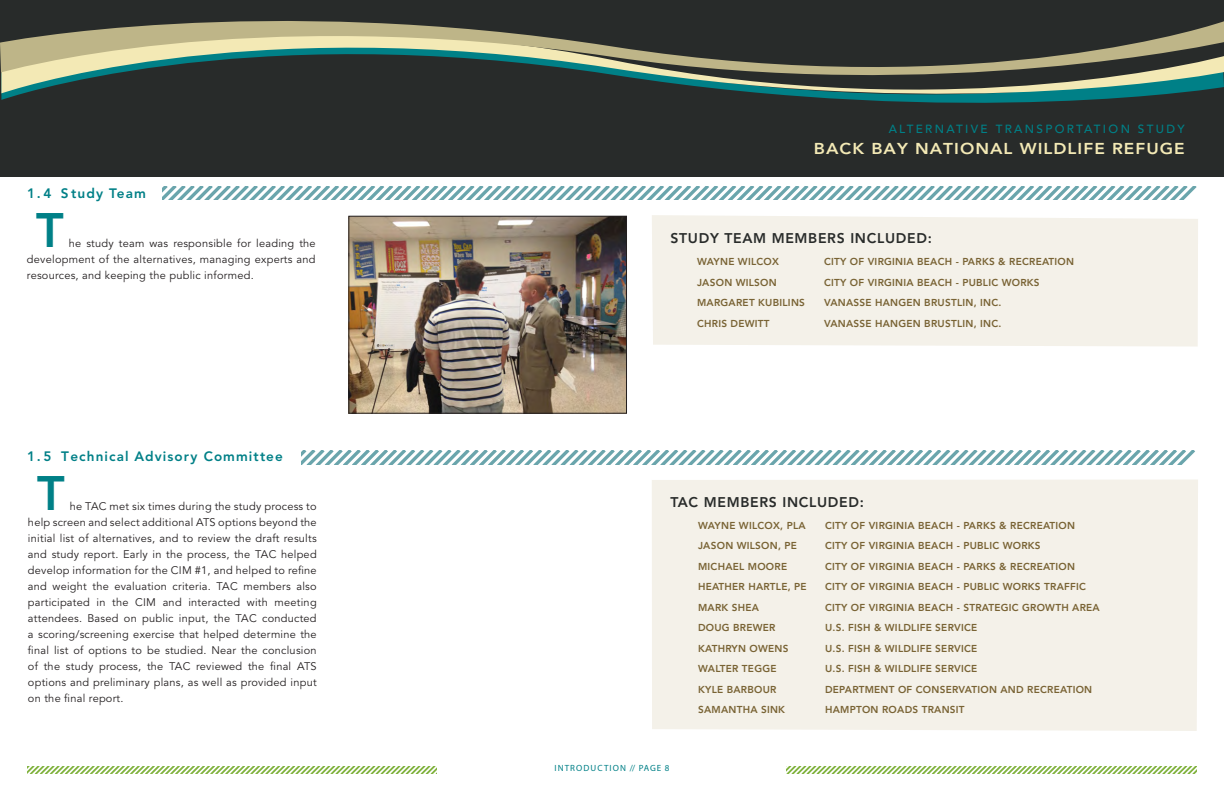
<style>
.page{position:relative;width:1224px;height:792px;background:#fff}
.page>*{position:absolute;margin:0;border:0;box-sizing:border-box;transform-origin:0 0}
.t1{font:800 48px "Avenir LT Std";color:#008087}
.t2{font:800 15.7px "Avenir LT Std";letter-spacing:.06em;color:#f3e9b5;scale:1.1 1}
.t3{font:800 14px "Avenir LT Std";letter-spacing:.05em;color:#282b2a}
.t4{font:800 13.6px "Avenir LT Std";letter-spacing:.08em;color:#008087}
.t5{font:800 13.5px "Avenir LT Std";letter-spacing:.08em;color:#008087}
.t6{font:500 11.7px "Avenir LT Std";letter-spacing:.2em;color:#008087}
.t7{font:11px/16px "Avenir LT Std";letter-spacing:.02em;color:#231f20;text-align:justify}
.t8{font:800 10px "Avenir LT Std";letter-spacing:.025em;color:#796334}
.t9{font:9px "Myriad Pro";letter-spacing:.12em;color:#008087}
.s1{font-size:13.6px}
</style>
<div class="page">
<svg style="left:27px;top:766px;width:1170px;height:8px"></svg>
<div style="left:438px;top:764px;width:348px;height:16px;background:#fff"></div>
<div style="left:0;top:0;width:1224px;height:176px;background:#282b2a"></div>
<svg style="left:0;top:21px;width:1224px;height:82px"></svg>
<div style="left:652px;top:215px;width:546px;height:132px;background:#f4f1e9"></div>
<svg style="left:301px;top:451px;width:894px;height:13px"></svg>
<div style="left:652px;top:480px;width:546px;height:251px;background:#f4f1e9"></div>
<img style="left:351px;top:218px;width:274px;height:193px">
<div style="left:349px;top:216px;width:278px;height:197px;border:1px solid #231f20"></div>
<svg style="left:163px;top:186px;width:1034px;height:14px"></svg>
<p class="t4" style="left:27px;top:185px;width:121px">1.4 Study Team</p>
<h1 class="t1" style="left:36px;top:202px;width:29px">T</h1>
<p class="t7" style="left:27px;top:235px;width:290px;text-indent:42px">he study team was responsible for leading the development of the alternatives, managing experts and resources, and keeping the public informed.</p>
<p class="t5" style="left:27px;top:448px;width:257px"><span class="s1">1.5 T</span>echnical Advisory Committee</p>
<h1 class="t1" style="left:37px;top:465px;width:29px">T</h1>
<p class="t7" style="left:28px;top:499px;width:290px;text-indent:42px">he TAC met six times during the study process to help screen and select additional ATS options beyond the initial list of alternatives, and to review the draft results and study report. Early in the process, the TAC helped develop information for the CIM #1, and helped to refine and weight the evaluation criteria. TAC members also participated in the CIM and interacted with meeting attendees. Based on public input, the TAC conducted a scoring/screening exercise that helped determine the final list of options to be studied. Near the conclusion of the study process, the TAC reviewed the final ATS options and preliminary plans, as well as provided input on the final report.</p>
<p class="t6" style="left:889px;top:122px;width:298px">ALTERNATIVE TRANSPORTATION STUDY</p>
<h2 class="t2" style="left:814px;top:139px;width:339px">BACK BAY NATIONAL WILDLIFE REFUGE</h2>
<p class="t3" style="left:670px;top:230px;width:263px">STUDY TEAM MEMBERS INCLUDED:</p>
<p class="t8" style="left:697px;top:256px;width:83px">WAYNE WILCOX</p>
<p class="t8" style="left:824px;top:256px;width:252px">CITY OF VIRGINIA BEACH - PARKS &amp; RECREATION</p>
<p class="t8" style="left:697px;top:277px;width:81px">JASON WILSON</p>
<p class="t8" style="left:824px;top:277px;width:217px">CITY OF VIRGINIA BEACH - PUBLIC WORKS</p>
<p class="t8" style="left:697px;top:297px;width:109px">MARGARET KUBILINS</p>
<p class="t8" style="left:824px;top:297px;width:179px">VANASSE HANGEN BRUSTLIN, INC.</p>
<p class="t8" style="left:697px;top:318px;width:74px">CHRIS DEWITT</p>
<p class="t8" style="left:824px;top:318px;width:179px">VANASSE HANGEN BRUSTLIN, INC.</p>
<p class="t3" style="left:670px;top:493px;width:195px">TAC MEMBERS INCLUDED:</p>
<p class="t8" style="left:698px;top:519px;width:109px">WAYNE WILCOX, PLA</p>
<p class="t8" style="left:825px;top:519px;width:252px">CITY OF VIRGINIA BEACH - PARKS &amp; RECREATION</p>
<p class="t8" style="left:698px;top:540px;width:100px">JASON WILSON, PE</p>
<p class="t8" style="left:825px;top:540px;width:217px">CITY OF VIRGINIA BEACH - PUBLIC WORKS</p>
<p class="t8" style="left:698px;top:560px;width:91px">MICHAEL MOORE</p>
<p class="t8" style="left:825px;top:560px;width:252px">CITY OF VIRGINIA BEACH - PARKS &amp; RECREATION</p>
<p class="t8" style="left:698px;top:581px;width:110px">HEATHER HARTLE, PE</p>
<p class="t8" style="left:825px;top:581px;width:262px">CITY OF VIRGINIA BEACH - PUBLIC WORKS TRAFFIC</p>
<p class="t8" style="left:698px;top:601px;width:63px">MARK SHEA</p>
<p class="t8" style="left:825px;top:601px;width:276px">CITY OF VIRGINIA BEACH - STRATEGIC GROWTH AREA</p>
<p class="t8" style="left:698px;top:622px;width:79px">DOUG BREWER</p>
<p class="t8" style="left:825px;top:622px;width:154px">U.S. FISH &amp; WILDLIFE SERVICE</p>
<p class="t8" style="left:698px;top:642px;width:92px">KATHRYN OWENS</p>
<p class="t8" style="left:825px;top:642px;width:154px">U.S. FISH &amp; WILDLIFE SERVICE</p>
<p class="t8" style="left:698px;top:663px;width:80px">WALTER TEGGE</p>
<p class="t8" style="left:825px;top:663px;width:154px">U.S. FISH &amp; WILDLIFE SERVICE</p>
<p class="t8" style="left:698px;top:683px;width:80px">KYLE BARBOUR</p>
<p class="t8" style="left:825px;top:683px;width:269px">DEPARTMENT OF CONSERVATION AND RECREATION</p>
<p class="t8" style="left:698px;top:704px;width:89px">SAMANTHA SINK</p>
<p class="t8" style="left:825px;top:704px;width:141px">HAMPTON ROADS TRANSIT</p>
<p class="t9" style="left:555px;top:762px;width:117px">INTRODUCTION // PAGE 8</p>
</div>
